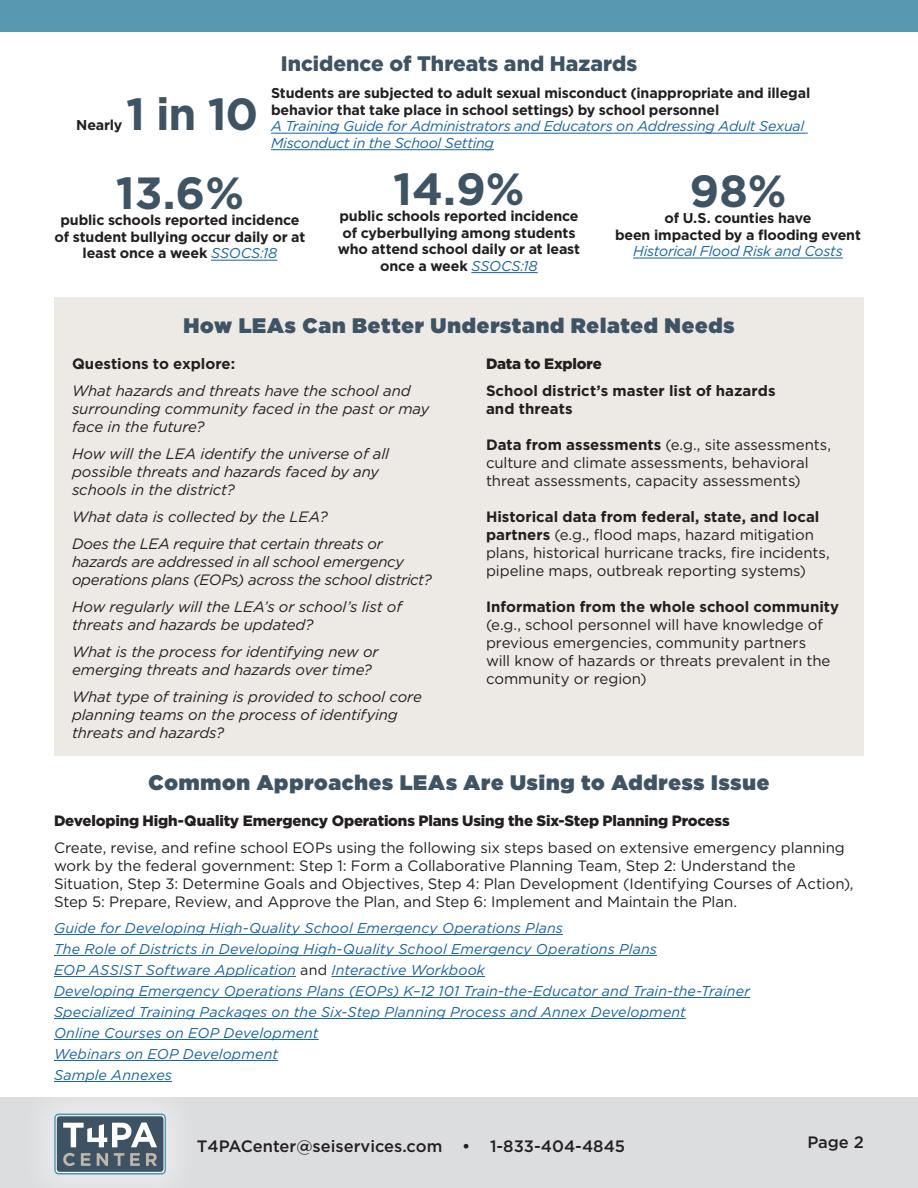
<style>
.page{position:relative;width:918px;height:1188px;background:#fff}
.page>*{position:absolute;margin:0;border:0;box-sizing:border-box;transform-origin:0 0}
.t1{font:700 45px "Gotham";color:#3e5364}
.t2{font:900 21px "Gotham";letter-spacing:.04em;color:#3e5364}
.t3{font:900 21px "Gotham";color:#3e5364}
.t4{font:500 16.5px "Gotham";color:#231f20}
.t5{font:15px/18px "Gotham";letter-spacing:-.005em;color:#231f20}
.t6{font:italic 15px/18px "Gotham";letter-spacing:-.01em;color:#231f20}
.t7{font:700 15px/18px "Gotham";color:#231f20}
.t8{font:900 15px "Gotham";letter-spacing:-.01em;color:#231f20}
.t9{font:italic 14.25px/21px "Gotham";letter-spacing:.005em;color:#1663a7}
.t10{font:700 14.25px/16.5px "Gotham";letter-spacing:-.01em;color:#231f20;text-align:center}
.t11{font:italic 14.25px/16.5px "Gotham";letter-spacing:-.02em;color:#1663a7}
.s1{font-weight:400;font-style:italic;color:#1663a7}
.s2{font-weight:700}
.s3{font-style:normal;color:#231f20}
</style>
<div class="page">
<div style="left:0;top:0;width:918px;height:32px;background:#5999af"></div>
<hr style="left:271px;top:133px;width:537px;height:1px;background:#1663a7">
<hr style="left:271px;top:149px;width:223px;height:1px;background:#1663a7">
<hr style="left:211px;top:260px;width:66px;height:1px;background:#1663a7">
<hr style="left:471px;top:272px;width:67px;height:1px;background:#1663a7">
<hr style="left:633px;top:258px;width:210px;height:1px;background:#1663a7">
<div style="left:54px;top:298px;width:810px;height:458px;background:#edeae6"></div>
<hr style="left:54px;top:934px;width:509px;height:1px;background:#1663a7">
<hr style="left:54px;top:955px;width:603px;height:1px;background:#1663a7">
<hr style="left:54px;top:976px;width:242px;height:1px;background:#1663a7">
<hr style="left:331px;top:976px;width:154px;height:1px;background:#1663a7">
<hr style="left:54px;top:997px;width:696px;height:1px;background:#1663a7">
<hr style="left:54px;top:1018px;width:632px;height:1px;background:#1663a7">
<hr style="left:54px;top:1039px;width:265px;height:1px;background:#1663a7">
<hr style="left:54px;top:1060px;width:224px;height:1px;background:#1663a7">
<div style="left:0;top:1097px;width:918px;height:91px;background:#dcdddf"></div>
<div style="left:18px;top:1077px;width:184px;height:111px;background:#fff;opacity:.4"></div>
<svg style="left:54px;top:1114px;width:112px;height:61px;background:#70828e"></svg>
<h2 class="t3" style="left:281px;top:49px;width:358px">Incidence of Threats and Hazards</h2>
<h1 class="t1" style="left:126px;top:88px;width:134px">1 in 10</h1>
<p class="t10" style="left:271px;top:85px;width:541px;text-align:left">Students are subjected to adult sexual misconduct (inappropriate and illegal behavior that take place in school settings) by school personnel</p>
<p class="t10" style="left:76px;top:117px;width:48px">Nearly</p>
<p class="t11" style="left:271px;top:118px;width:535px">A Training Guide for Administrators and Educators on Addressing Adult Sexual<br>Misconduct in the School Setting</p>
<h1 class="t1" style="left:116px;top:167px;width:130px">13.6%</h1>
<p class="t10" style="left:55px;top:228px;width:252px">of student bullying occur daily or at least once a week <span class="s1">SSOCS:18</span></p>
<p class="t10" style="left:60px;top:212px;width:241px">public schools reported incidence</p>
<h1 class="t1" style="left:393px;top:163px;width:133px">14.9%</h1>
<p class="t10" style="left:338px;top:224px;width:244px">of cyberbullying among students who attend school daily or at least once a week <span class="s1">SSOCS:18</span></p>
<p class="t10" style="left:339px;top:208px;width:241px">public schools reported incidence</p>
<h1 class="t1" style="left:690px;top:165px;width:98px">98%</h1>
<p class="t10" style="left:615px;top:226px;width:247px">been impacted by a flooding event</p>
<p class="t11" style="left:633px;top:243px;width:211px">Historical Flood Risk and Costs</p>
<p class="t10" style="left:665px;top:209px;width:148px">of U.S. counties have</p>
<h2 class="t2" style="left:183px;top:310px;width:553px">How LEAs Can Better Understand Related Needs</h2>
<p class="t7" style="left:72px;top:354px;width:165px">Questions to explore:</p>
<p class="t6" style="left:72px;top:381px;width:359px">What hazards and threats have the school and surrounding community faced in the past or may face in the future?</p>
<p class="t6" style="left:72px;top:444px;width:319px">How will the LEA identify the universe of all possible threats and hazards faced by any schools in the district?</p>
<p class="t6" style="left:72px;top:503px;width:312px;line-height:27px">What data is collected by the LEA?<br>Does the LEA require that certain threats or</p>
<p class="t6" style="left:72px;top:552px;width:361px">hazards are addressed in all school emergency operations plans (EOPs) across the school district?</p>
<p class="t6" style="left:72px;top:597px;width:331px">How regularly will the LEA’s or school’s list of threats and hazards be updated?</p>
<p class="t6" style="left:72px;top:642px;width:308px">What is the process for identifying new or emerging threats and hazards over time?</p>
<p class="t6" style="left:72px;top:687px;width:351px">What type of training is provided to school core planning teams on the process of identifying threats and hazards?</p>
<p class="t8" style="left:486px;top:353px;width:117px">Data to Explore</p>
<p class="t7" style="left:486px;top:381px;width:291px">School district’s master list of hazards and threats</p>
<p class="t5" style="left:486px;top:435px;width:347px"><span class="s2">Data from assessments</span> (e.g., site assessments, culture and climate assessments, behavioral threat assessments, capacity assessments)</p>
<p class="t5" style="left:486px;top:507px;width:345px"><span class="s2">Historical data from federal, state, and local partners</span> (e.g., flood maps, hazard mitigation plans, historical hurricane tracks, fire incidents, pipeline maps, outbreak reporting systems)</p>
<p class="t7" style="left:486px;top:597px;width:355px">Information from the whole school community</p>
<p class="t5" style="left:486px;top:615px;width:346px">(e.g., school personnel will have knowledge of previous emergencies, community partners will know of hazards or threats prevalent in the community or region)</p>
<h2 class="t2" style="left:149px;top:768px;width:622px">Common Approaches LEAs Are Using to Address Issue</h2>
<p class="t8" style="left:54px;top:810px;width:677px">Developing High-Quality Emergency Operations Plans Using the Six-Step Planning Process</p>
<p class="t5" style="left:54px;top:838px;width:801px">Create, revise, and refine school EOPs using the following six steps based on extensive emergency planning work by the federal government: Step 1: Form a Collaborative Planning Team, Step 2: Understand the Situation, Step 3: Determine Goals and Objectives, Step 4: Plan Development (Identifying Courses of Action), Step 5: Prepare, Review, and Approve the Plan, and Step 6: Implement and Maintain the Plan.</p>
<p class="t9" style="left:54px;top:917px;width:698px">Guide for Developing High-Quality School Emergency Operations Plans<br>The Role of Districts in Developing High-Quality School Emergency Operations Plans<br>EOP ASSIST Software Application <span class="s3">and</span> Interactive Workbook<br>Developing Emergency Operations Plans (EOPs) K–12 101 Train-the-Educator and Train-the-Trainer Specialized Training Packages on the Six-Step Planning Process and Annex Development<br>Online Courses on EOP Development<br>Webinars on EOP Development<br>Sample Annexes</p>
<p class="t4" style="left:197px;top:1135px;width:430px">T4PACenter@seiservices.com • 1-833-404-4845</p>
<p class="t4" style="left:807px;top:1131px;width:58px">Page 2</p>
</div>
